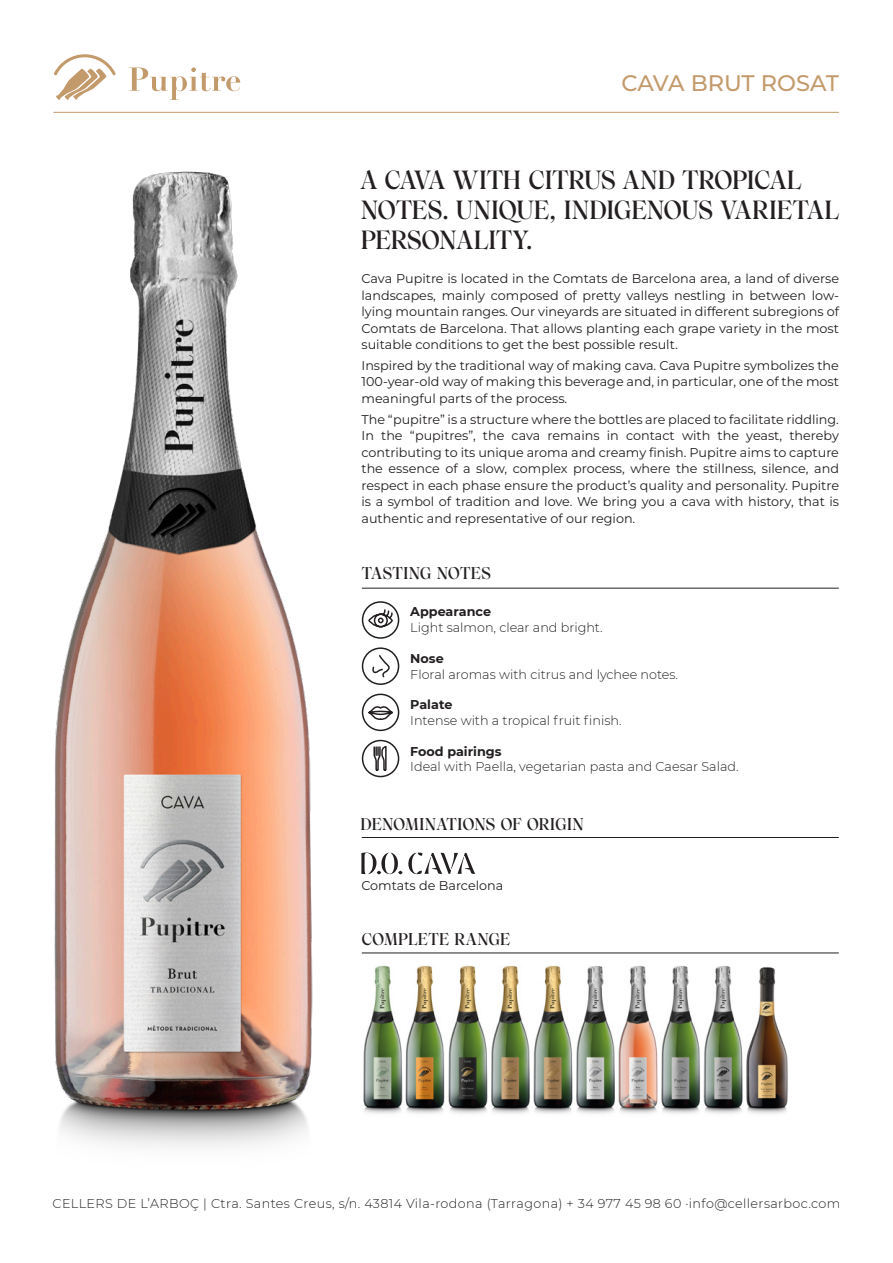
<style>
.page{position:relative;width:893px;height:1263px;background:#fff}
.page>*{position:absolute;margin:0;border:0;box-sizing:border-box;transform-origin:0 0}
.t1{font:600 25.5px/30px "Wulkan Display";letter-spacing:-.005em;color:#231f20}
.t2{font:500 22.5px "Montserrat";letter-spacing:-.005em;color:#c39a6b}
.t3{font:600 16.5px "Wulkan Display";letter-spacing:.015em;color:#231f20}
.t4{font:12.75px/16.5px "Montserrat";color:#231f20;text-align:justify}
.t5{font:300 12.75px "Montserrat";color:#231f20}
.t6{font:300 12.75px "Montserrat";letter-spacing:.03em;color:#231f20}
.t7{font:700 12.75px "Montserrat";color:#231f20}
</style>
<div class="page">
<hr style="left:53px;top:112px;width:786px;height:1px;background:#c39a6b">
<svg style="left:54px;top:54px;width:62px;height:46px"></svg>
<img style="left:54px;top:171px;width:259px;height:976px">
<hr style="left:362px;top:588px;width:477px;height:1px;background:#231f20">
<hr style="left:362px;top:952px;width:477px;height:1px;background:#231f20">
<img style="left:363px;top:965px;width:425px;height:149px">
<svg style="left:129px;top:67px;width:111px;height:33px"></svg>
<hr style="left:362px;top:837px;width:477px;height:1px;background:#231f20">
<svg style="left:361px;top:852px;width:114px;height:23px"></svg>
<svg style="left:361px;top:601px;width:39px;height:38px"></svg>
<svg style="left:361px;top:647px;width:39px;height:38px"></svg>
<svg style="left:361px;top:693px;width:39px;height:39px"></svg>
<svg style="left:361px;top:739px;width:39px;height:39px"></svg>
<h2 class="t2" style="left:621px;top:68px;width:219px">CAVA BRUT ROSAT</h2>
<h1 class="t1" style="left:361px;top:166px;width:480px">A CAVA WITH CITRUS AND TROPICAL<br>NOTES. UNIQUE, INDIGENOUS VARIETAL<br>PERSONALITY.</h1>
<p class="t4" style="left:361px;top:270px;width:479px">Cava Pupitre is located in the Comtats de Barcelona area, a land of diverse landscapes, mainly composed of pretty valleys nestling in between low&shy;lying mountain ranges. Our vineyards are situated in different subregions of Comtats de Barcelona. That allows planting each grape variety in the most suitable conditions to get the best possible result.</p>
<p class="t4" style="left:361px;top:357px;width:479px">Inspired by the traditional way of making cava. Cava Pupitre symbolizes the 100-year-old way of making this beverage and, in particular, one of the most meaningful parts of the process.</p>
<p class="t4" style="left:361px;top:410px;width:479px">The “pupitre” is a structure where the bottles are placed to facilitate riddling.<br>In the “pupitres”, the cava remains in contact with the yeast, thereby contributing to its unique aroma and creamy finish. Pupitre aims to capture the essence of a slow, complex process, where the stillness, silence, and respect in each phase ensure the product’s quality and personality. Pupitre is a symbol of tradition and love. We bring you a cava with history, that is authentic and representative of our region.</p>
<p class="t3" style="left:362px;top:563px;width:131px">TASTING NOTES</p>
<p class="t7" style="left:410px;top:603px;width:82px">Appearance</p>
<p class="t5" style="left:410px;top:619px;width:194px">Light salmon, clear and bright.</p>
<p class="t7" style="left:410px;top:649px;width:35px">Nose</p>
<p class="t5" style="left:410px;top:665px;width:269px">Floral aromas with citrus and lychee notes.</p>
<p class="t7" style="left:410px;top:695px;width:44px">Palate</p>
<p class="t5" style="left:410px;top:712px;width:213px">Intense with a tropical fruit finish.</p>
<p class="t7" style="left:410px;top:742px;width:93px">Food pairings</p>
<p class="t5" style="left:410px;top:758px;width:330px">Ideal with Paella, vegetarian pasta and Caesar Salad.</p>
<p class="t3" style="left:361px;top:814px;width:225px">DENOMINATIONS OF ORIGIN</p>
<p class="t4" style="left:361px;top:877px;width:143px">Comtats de Barcelona</p>
<p class="t3" style="left:362px;top:929px;width:150px">COMPLETE RANGE</p>
<p class="t6" style="left:53px;top:1194px;width:789px">CELLERS DE L’ARBOÇ | Ctra. Santes Creus, s/n. 43814 Vila-rodona (Tarragona) + 34 977 45 98 60 ·info@cellersarboc.com</p>
</div>
